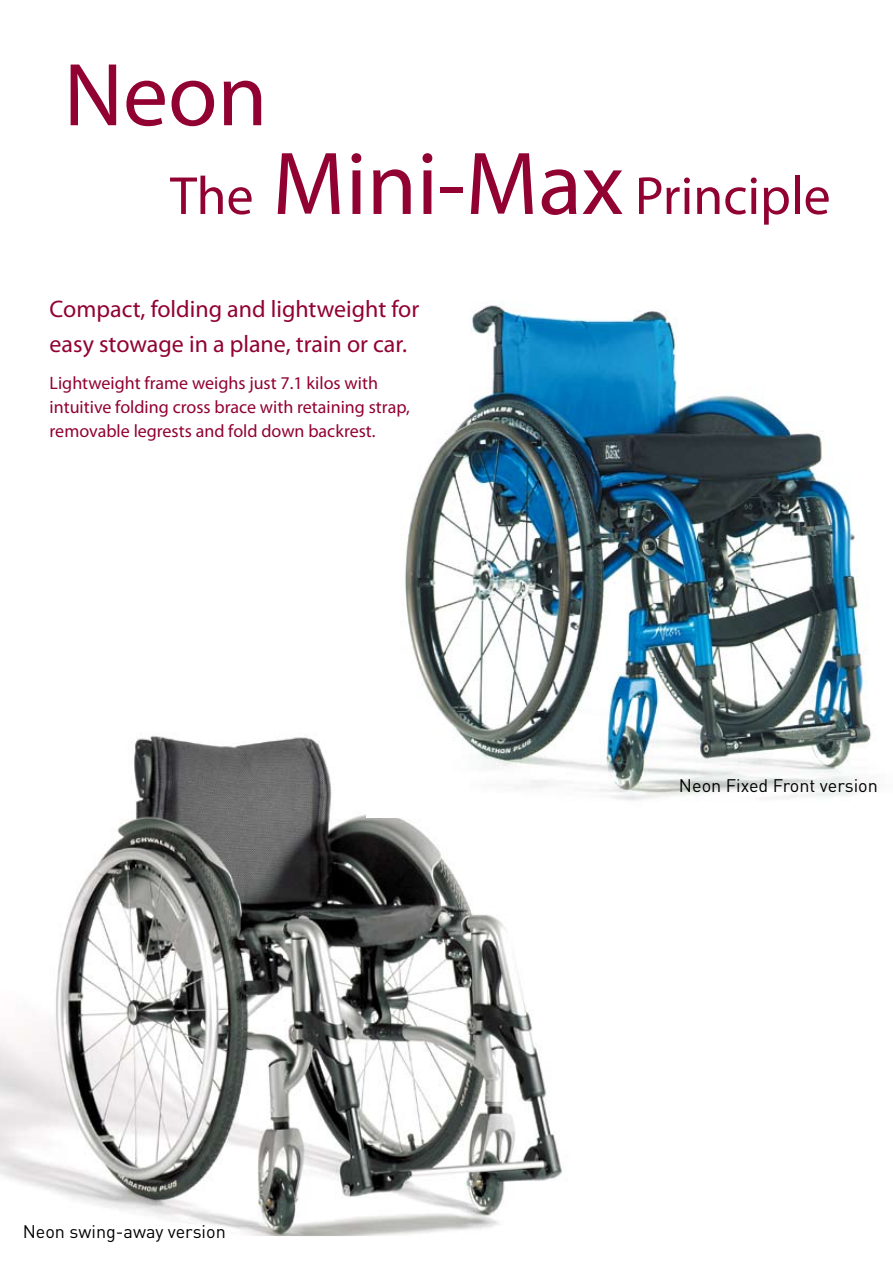
<style>
.page{position:relative;width:893px;height:1263px;background:#fff}
.page>*{position:absolute;margin:0;border:0;box-sizing:border-box;transform-origin:0 0}
.t1{font:90px "Myriad Pro";color:#910232}
.t2{font:54px "Myriad Pro";color:#910232}
.t3{font:24px/34.5px "Myriad Pro";color:#910232}
.t4{font:18px/24px "Myriad Pro";color:#910232}
.t5{font:18px "DINOT";color:#000}
.s1{font-size:90px}
</style>
<div class="page">
<img style="left:0;top:735px;width:564px;height:501px">
<img style="left:366px;top:304px;width:505px;height:513px">
<h1 class="t1" style="left:64px;top:40px;width:205px">Neon</h1>
<h2 class="t2" style="left:170px;top:163px;width:662px">The <span class="s1">Mini-Max</span> Principle</h2>
<h3 class="t3" style="left:50px;top:291px;width:371px">Compact, folding and lightweight for easy stowage in a plane, train or car.</h3>
<p class="t4" style="left:50px;top:370px;width:362px">Lightweight frame weighs just 7.1 kilos with intuitive folding cross brace with retaining strap, removable legrests and fold down backrest.</p>
<p class="t5" style="left:23px;top:1221px;width:205px">Neon swing-away version</p>
<p class="t5" style="left:679px;top:774px;width:200px">Neon Fixed Front version</p>
</div>
